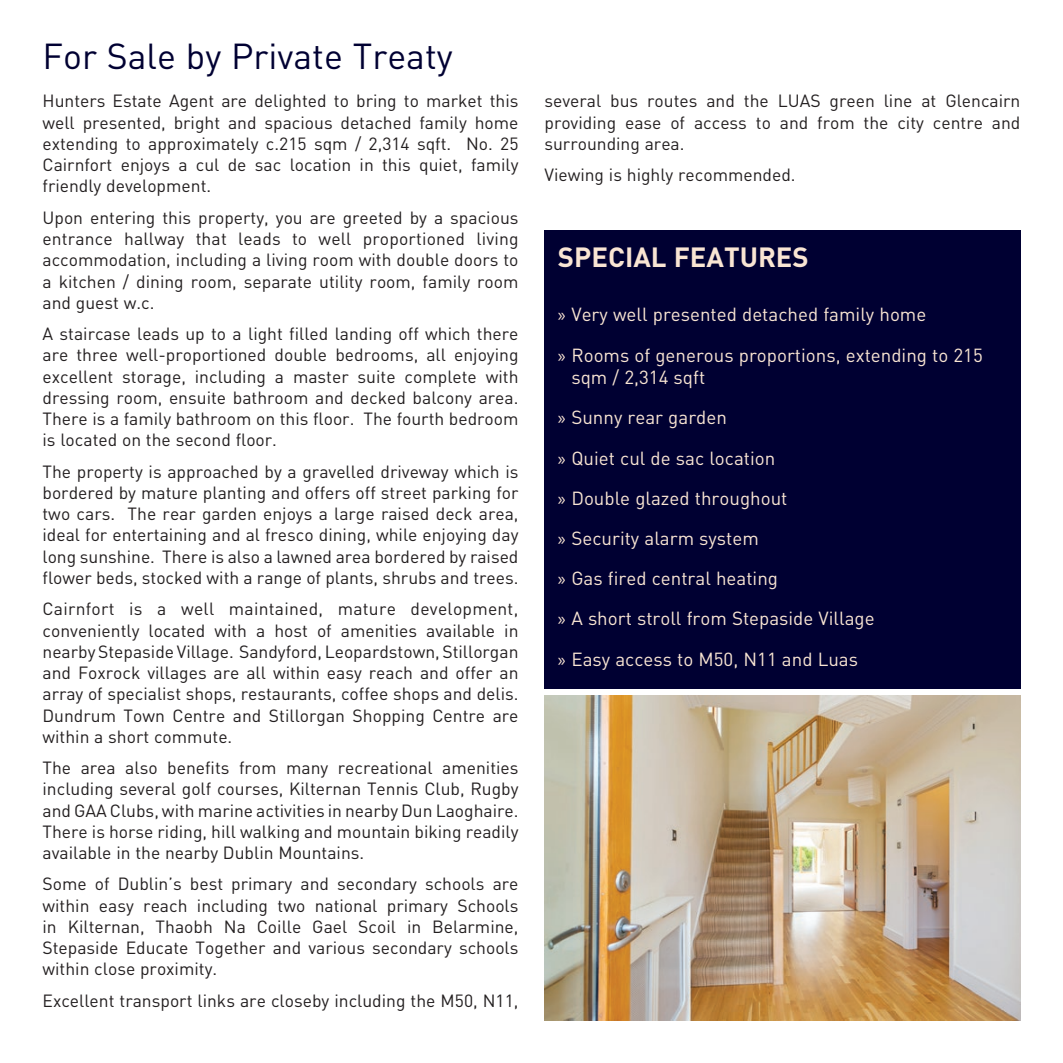
<style>
.page{position:relative;width:1063px;height:1063px;background:#fff}
.page>*{position:absolute;margin:0;border:0;box-sizing:border-box;transform-origin:0 0}
.t1{font:35.62px "DIN";color:#000032}
.t2{font:700 27.5px "DIN";color:#f9e5d3}
.t3{font:18.75px/40.2px "DIN";color:#f9e5d3}
.t4{font:17.5px/21.2px "DIN";color:#231f20;text-align:justify}
.s1{font-family:"Myriad Pro"}
</style>
<div class="page">
<div style="left:544px;top:230px;width:476px;height:459px;background:#000032"></div>
<img style="left:544px;top:695px;width:477px;height:325px">
<h1 class="t1" style="left:43px;top:34px;width:412px">For Sale by Private Treaty</h1>
<p class="t4" style="left:43px;top:90px;width:478px">Hunters Estate Agent are delighted to bring to market this well presented, bright and spacious detached family home extending to approximately c.215 sqm / 2,314 sqft. No. 25<br>Cairnfort enjoys a cul de sac location in this quiet, family friendly development.</p>
<p class="t4" style="left:43px;top:207px;width:478px">Upon entering this property, you are greeted by a spacious entrance hallway that leads to well proportioned living accommodation, including a living room with double doors to a kitchen / dining room, separate utility room, family room and guest w.c.</p>
<p class="t4" style="left:43px;top:323px;width:478px">A staircase leads up to a light filled landing off which there are three well-proportioned double bedrooms, all enjoying excellent storage, including a master suite complete with dressing room, ensuite bathroom and decked balcony area.<br>There is a family bathroom on this floor. The fourth bedroom is located on the second floor.</p>
<p class="t4" style="left:43px;top:460px;width:478px">The property is approached by a gravelled driveway which is bordered by mature planting and offers off street parking for two cars. The rear garden enjoys a large raised deck area, ideal for entertaining and al fresco dining, while enjoying day long sunshine. There is also a lawned area bordered by raised flower beds, stocked with a range of plants, shrubs and trees.</p>
<p class="t4" style="left:43px;top:598px;width:478px">Cairnfort is a well maintained, mature development, conveniently located with a host of amenities available in nearby Stepaside Village. Sandyford, Leopardstown, Stillorgan and Foxrock villages are all within easy reach and offer an array of specialist shops, restaurants, coffee shops and delis.<br>Dundrum Town Centre and Stillorgan Shopping Centre are within a short commute.</p>
<p class="t4" style="left:43px;top:757px;width:478px">The area also benefits from many recreational amenities including several golf courses, Kilternan Tennis Club, Rugby and GAA Clubs, with marine activities in nearby Dun Laoghaire.<br>There is horse riding, hill walking and mountain biking readily available in the nearby Dublin Mountains.</p>
<p class="t4" style="left:43px;top:873px;width:478px">Some of Dublin’s best primary and secondary schools are within easy reach including two national primary Schools in Kilternan, Thaobh Na Coille Gael Scoil in Belarmine, Stepaside Educate Together and various secondary schools within close proximity.</p>
<p class="t4" style="left:43px;top:990px;width:478px">Excellent transport links are closeby including the M50, N11,</p>
<p class="t4" style="left:544px;top:90px;width:478px">several bus routes and the LUAS green line at Glencairn providing ease of access to and from the city centre and surrounding area.</p>
<p class="t4" style="left:544px;top:164px;width:253px">Viewing is highly recommended.</p>
<h2 class="t2" style="left:558px;top:239px;width:252px">SPECIAL FEATURES</h2>
<p class="t3" style="left:558px;top:294px;width:426px"><span class="s1">»</span> Very well presented detached family home<br><span class="s1">»</span> Rooms of generous proportions, extending to 215</p>
<p class="t3" style="left:558px;top:357px;width:318px;text-indent:13px">sqm / 2,314 sqft<br><span class="s1">»</span> Sunny rear garden<br><span class="s1">»</span> Quiet cul de sac location<br><span class="s1">»</span> Double glazed throughout<br><span class="s1">»</span> Security alarm system<br><span class="s1">»</span> Gas fired central heating<br><span class="s1">»</span> A short stroll from Stepaside Village <span class="s1">»</span> Easy access to M50, N11 and Luas</p>
</div>
